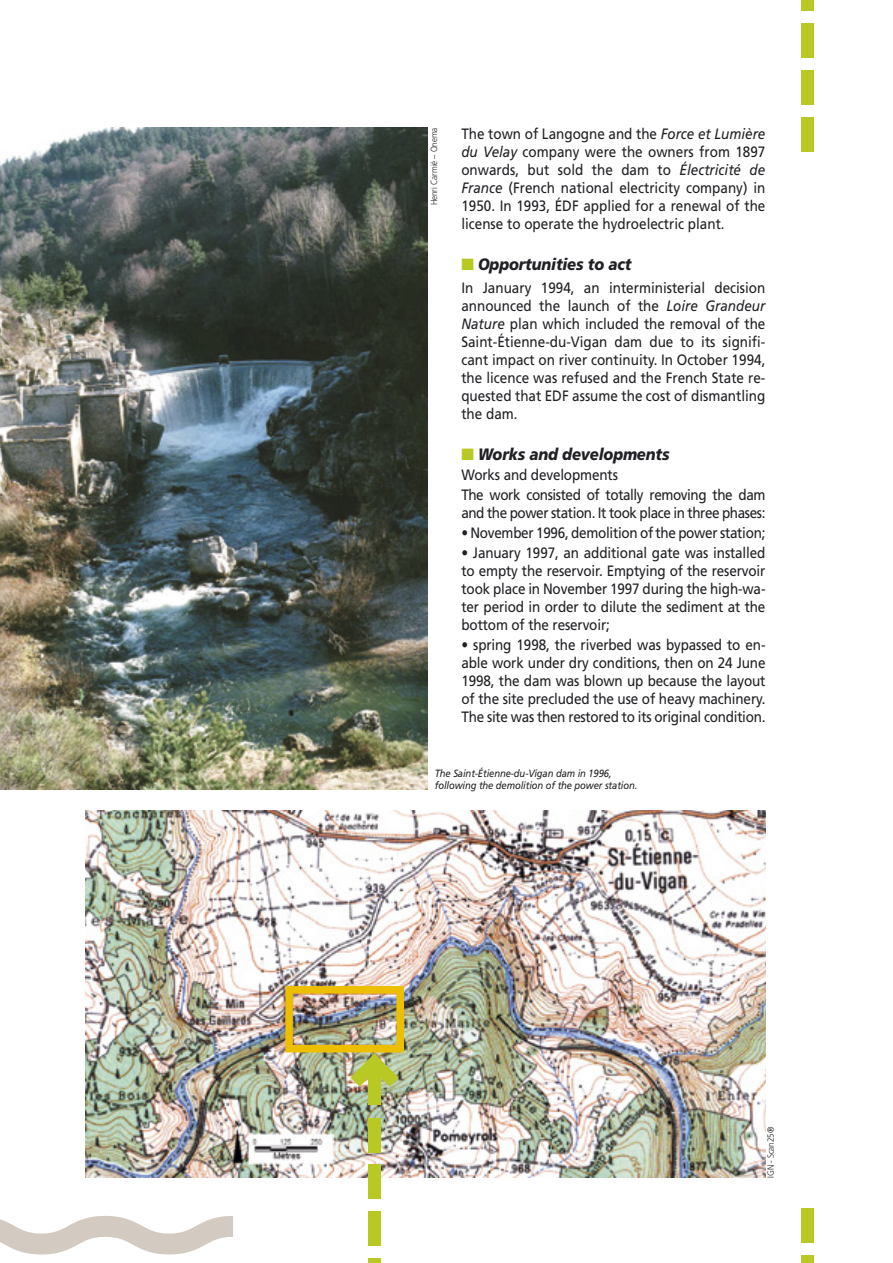
<style>
.page{position:relative;width:893px;height:1263px;background:#fff}
.page>*{position:absolute;margin:0;border:0;box-sizing:border-box;transform-origin:0 0}
.t1{font:italic 900 16.5px "Frutiger";letter-spacing:-.01em;color:#212125;scale:.9 1}
.t2{font:15px/18px "Frutiger";letter-spacing:-.01em;color:#212125;text-align:justify;scale:.9 1}
.t3{font:15px/20.1px "Frutiger";letter-spacing:-.03em;color:#212125;scale:.9 1}
.t4{font:italic 10.5px/12px "Frutiger";letter-spacing:-.01em;color:#212125;scale:.9 1}
.t5{font:300 9px "Frutiger";letter-spacing:-.01em;color:#212125;scale:.9 1}
.s1{font-style:italic}
.s2{color:#b7c922}
</style>
<div class="page">
<svg style="left:0;top:1216px;width:233px;height:38px"></svg>
<div style="left:801px;top:118px;width:13px;height:34px;background:#b7c922"></div>
<div style="left:801px;top:71px;width:13px;height:34px;background:#b7c922"></div>
<div style="left:801px;top:24px;width:13px;height:34px;background:#b7c922"></div>
<div style="left:801px;top:0;width:13px;height:11px;background:#b7c922"></div>
<div style="left:801px;top:1208px;width:13px;height:34px;background:#b7c922"></div>
<div style="left:801px;top:1255px;width:13px;height:8px;background:#b7c922"></div>
<img style="left:0;top:128px;width:428px;height:661px">
<img style="left:85px;top:810px;width:680px;height:368px">
<div style="left:368px;top:1071px;width:13px;height:34px;background:#b7c922"></div>
<svg style="left:350px;top:1053px;width:49px;height:34px;background:#b3be5c"></svg>
<div style="left:368px;top:1118px;width:13px;height:34px;background:#b7c922"></div>
<hr style="left:368px;top:1259px;width:13px;height:4px;background:#b7c922">
<div style="left:368px;top:1212px;width:13px;height:34px;background:#b7c922"></div>
<div style="left:368px;top:1165px;width:13px;height:34px;background:#b7c922"></div>
<div style="left:285px;top:986px;width:119px;height:66px;border:8px solid #ecbf00"></div>
<p class="t5" style="left:429px;top:205px;width:88px;rotate:-90deg">Henri Carmié – Onema</p>
<p class="t2" style="left:461px;top:125px;width:339px">The town of Langogne and the <span class="s1">Force et Lumière du Velay</span> company were the owners from 1897 onwards, but sold the dam to <span class="s1">Électricité de France</span> (French national electricity company) in 1950. In 1993, ÉDF applied for a renewal of the license to operate the hydroelectric plant.</p>
<p class="t1" style="left:461px;top:255px;width:190px"><span class="s2">■</span> Opportunities to act</p>
<p class="t2" style="left:461px;top:278px;width:339px">In January 1994, an interministerial decision announced the launch of the <span class="s1">Loire Grandeur Nature</span> plan which included the removal of the Saint-Étienne-du-Vigan dam due to its signifi&shy;cant impact on river continuity. In October 1994, the licence was refused and the French State re&shy;quested that EDF assume the cost of dismantling the dam.</p>
<p class="t1" style="left:461px;top:444px;width:233px"><span class="s2">■</span> Works and developments</p>
<p class="t3" style="left:461px;top:464px;width:339px">Works and developments<br>The work consisted of totally removing the dam</p>
<p class="t3" style="left:461px;top:502px;width:339px">and the power station. It took place in three phases:</p>
<p class="t2" style="left:461px;top:524px;width:339px">• November 1996, demolition of the power -station;</p>
<p class="t2" style="left:461px;top:544px;width:339px">• January 1997, an additional gate was installed to empty the reservoir. Emptying of the reservoir took place in November 1997 during the high-wa&shy;ter period in order to dilute the sediment at the bottom of the reservoir;</p>
<p class="t2" style="left:461px;top:636px;width:339px">• spring 1998, the riverbed was bypassed to en&shy;able work under dry conditions, then on 24 June 1998, the dam was blown up because the layout of the site precluded the use of heavy machinery.<br>The site was then restored to its original condition.</p>
<p class="t4" style="left:435px;top:767px;width:227px">The Saint-Étienne-du-Vigan dam in 1996, following the demolition of the power station.</p>
<p class="t5" style="left:766px;top:1178px;width:58px;rotate:-90deg">IGN - Scan25®</p>
</div>
